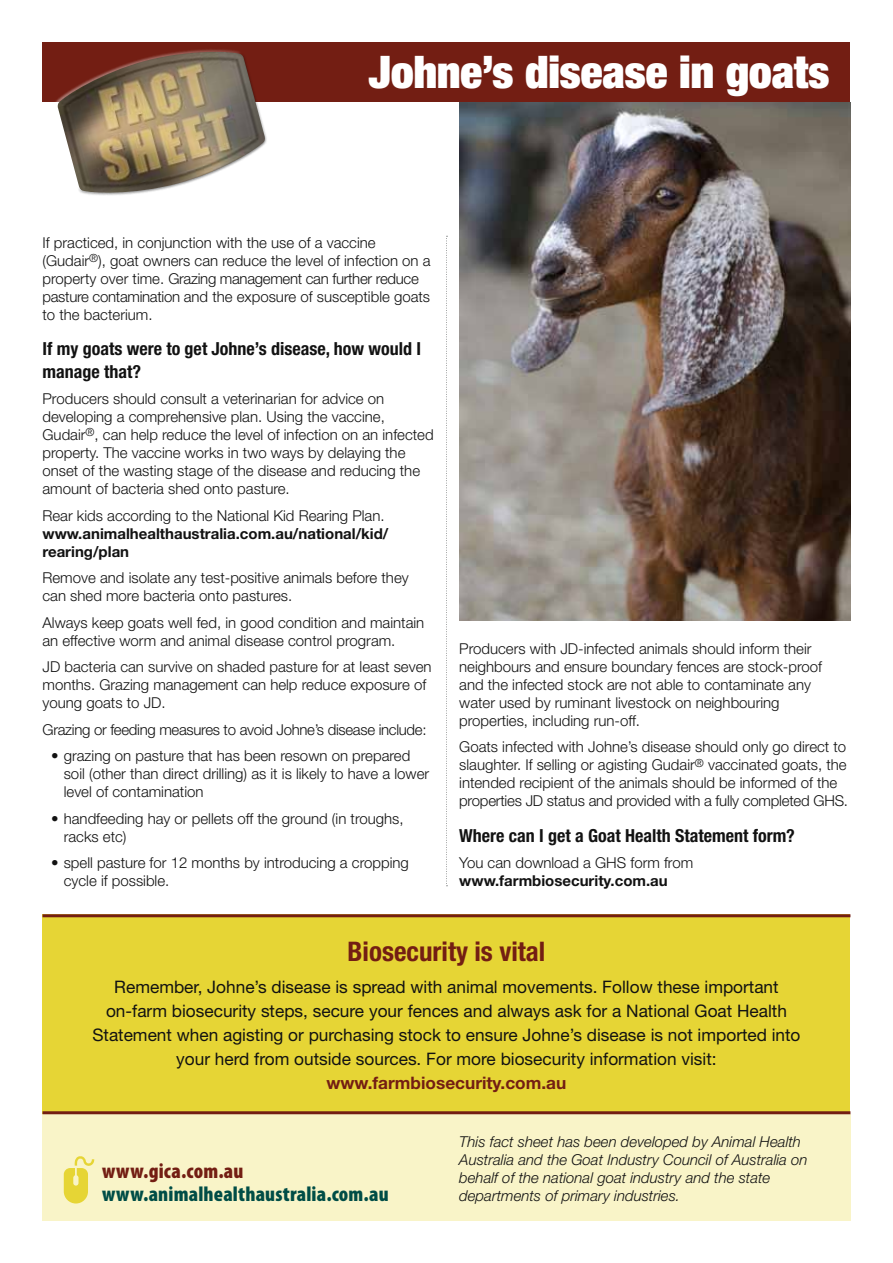
<style>
.page{position:relative;width:893px;height:1263px;background:#fff}
.page>*{position:absolute;margin:0;border:0;box-sizing:border-box;transform-origin:0 0}
.t1{font:900 expanded 45px "Helvetica Neue";color:#fff}
.t2{font:700 condensed 27px "Helvetica Neue";color:#731e13}
.t3{font:900 condensed 21px "Myriad Pro";letter-spacing:.01em;color:#004d46}
.t4{font:900 condensed 21px "Myriad Pro";letter-spacing:.01em;color:#731e13}
.t5{font:700 condensed 18px/22.5px "Helvetica Neue";color:#121212}
.t6{font:17.25px/24px "Helvetica Neue";color:#121212;text-align:center}
.t7{font:700 17.25px "Helvetica Neue";color:#731e13}
.t8{font:300 15px/18px "Helvetica Neue";color:#121212}
.t9{font:italic 300 15px/18px "Helvetica Neue";color:#121212}
.t10{font:700 15px/18px "Helvetica Neue";color:#121212}
.t11{font:300 15px "Helvetica Neue";letter-spacing:-.02em;color:#121212}
</style>
<div class="page">
<div style="left:42px;top:1114px;width:808px;height:106px;background:#f9f4c8"></div>
<div style="left:43px;top:43px;width:807px;height:59px;background:#731e13"></div>
<div style="left:43px;top:914px;width:807px;height:200px;background:#e6d535"></div>
<hr style="left:43px;top:1111px;width:807px;height:3px;background:#731e13">
<hr style="left:43px;top:914px;width:807px;height:3px;background:#731e13">
<img style="left:459px;top:102px;width:391px;height:519px">
<svg style="left:47px;top:42px;width:228px;height:100px"></svg>
<img style="left:57px;top:52px;width:209px;height:143px">
<svg style="left:446px;top:236px;width:1px;height:650px"></svg>
<svg style="left:64px;top:1156px;width:30px;height:47px"></svg>
<h1 class="t1" style="left:369px;top:44px;width:462px">Johne’s disease in goats</h1>
<p class="t8" style="left:43px;top:233px;width:390px">If practiced, in conjunction with the use of a vaccine (Gudair<sup>®</sup>), goat owners can reduce the level of infection on a property over time. Grazing management can further reduce pasture contamination and the exposure of susceptible goats to the bacterium.</p>
<p class="t5" style="left:43px;top:337px;width:380px">If my goats were to get Johne’s disease, how would I manage that?</p>
<p class="t8" style="left:43px;top:389px;width:393px">Producers should consult a veterinarian for advice on developing a comprehensive plan. Using the vaccine, Gudair<sup>®</sup>, can help reduce the level of infection on an infected property. The vaccine works in two ways by delaying the onset of the wasting stage of the disease and reducing the amount of bacteria shed onto pasture.</p>
<p class="t8" style="left:43px;top:506px;width:344px">Rear kids according to the National Kid Rearing Plan.</p>
<p class="t10" style="left:43px;top:524px;width:347px">www.animalhealthaustralia.com.au/national/kid/ rearing/plan</p>
<p class="t8" style="left:43px;top:568px;width:368px">Remove and isolate any test-positive animals before they can shed more bacteria onto pastures.</p>
<p class="t8" style="left:43px;top:613px;width:383px">Always keep goats well fed, in good condition and maintain an effective worm and animal disease control program.</p>
<p class="t8" style="left:43px;top:657px;width:390px">JD bacteria can survive on shaded pasture for at least seven months. Grazing management can help reduce exposure of young goats to JD.</p>
<p class="t11" style="left:43px;top:720px;width:386px">Grazing or feeding measures to avoid Johne’s disease include:</p>
<p class="t8" style="left:64px;top:746px;width:367px;text-indent:-13px">• grazing on pasture that has been resown on prepared soil (other than direct drilling) as it is likely to have a lower level of contamination</p>
<p class="t8" style="left:64px;top:809px;width:341px;text-indent:-13px">• handfeeding hay or pellets off the ground (in troughs, racks etc)</p>
<p class="t8" style="left:64px;top:853px;width:347px;text-indent:-13px">• spell pasture for 12 months by introducing a cropping cycle if possible.</p>
<p class="t8" style="left:459px;top:639px;width:364px">Producers with JD-infected animals should inform their neighbours and ensure boundary fences are stock-proof and the infected stock are not able to contaminate any water used by ruminant livestock on neighbouring properties, including run-off.</p>
<p class="t8" style="left:459px;top:738px;width:390px">Goats infected with Johne’s disease should only go direct to slaughter. If selling or agisting Gudair<sup>®</sup> vaccinated goats, the intended recipient of the animals should be informed of the properties JD status and provided with a fully completed GHS.</p>
<p class="t5" style="left:459px;top:824px;width:337px">Where can I get a Goat Health Statement form?</p>
<p class="t8" style="left:459px;top:853px;width:235px">You can download a GHS form from</p>
<p class="t10" style="left:459px;top:871px;width:210px">www.farmbiosecurity.com.au</p>
<h2 class="t2" style="left:348px;top:934px;width:199px">Biosecurity is vital</h2>
<p class="t6" style="left:92px;top:975px;width:710px">Remember, Johne’s disease is spread with animal movements. Follow these important on-farm biosecurity steps, secure your fences and always ask for a National Goat Health Statement when agisting or purchasing stock to ensure Johne’s disease is not imported into your herd from outside sources. For more biosecurity information visit:</p>
<p class="t7" style="left:327px;top:1072px;width:241px">www.farmbiosecurity.com.au</p>
<p class="t9" style="left:459px;top:1133px;width:350px">This fact sheet has been developed by Animal Health<br>Australia and the Goat Industry Council of Australia on behalf of the national goat industry and the state</p>
<h3 class="t4" style="left:102px;top:1158px;width:143px">www.gica.com.au</h3>
<h3 class="t3" style="left:102px;top:1181px;width:288px">www.animalhealthaustralia.com.au</h3>
<p class="t9" style="left:459px;top:1187px;width:222px">departments of primary industries.</p>
</div>
